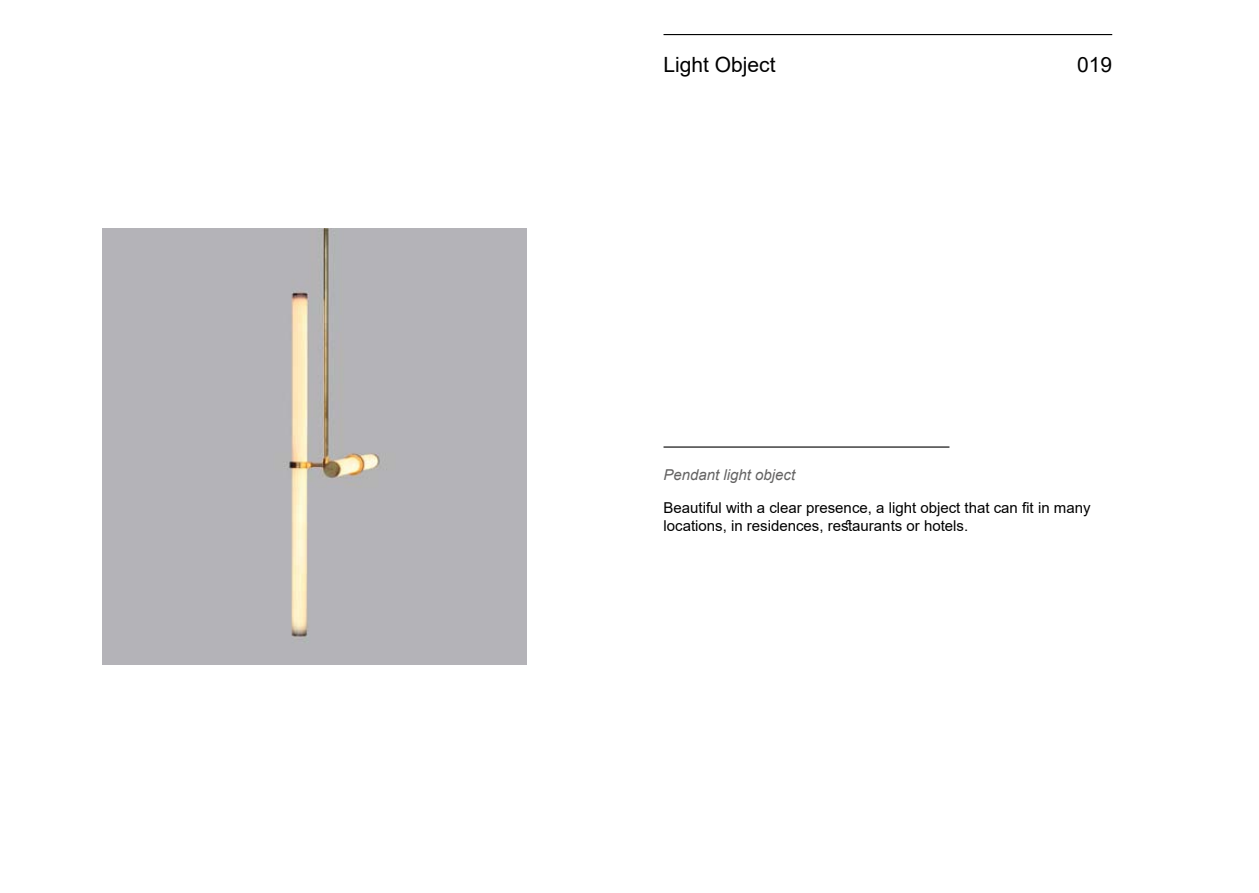
<style>
.page{position:relative;width:1259px;height:893px;background:#fff}
.page>*{position:absolute;margin:0;border:0;box-sizing:border-box;transform-origin:0 0}
.t1{font:21px "Arial";color:#000}
.t2{font:15px/18px "Arial";color:#000}
.t3{font:italic 15px "Arial";color:#646363}
</style>
<div class="page">
<div style="left:103px;top:228px;width:423px;height:437px;background:#b4b3b8"></div>
<hr style="left:663px;top:34px;width:449px;height:1px;background:#000">
<hr style="left:663px;top:446px;width:286px;height:2px;background:#000">
<h1 class="t1" style="left:663px;top:50px;width:114px">Light Object</h1>
<h1 class="t1" style="left:1077px;top:50px;width:37px">019</h1>
<p class="t3" style="left:663px;top:465px;width:133px">Pendant light object</p>
<p class="t2" style="left:663px;top:499px;width:428px">Beautiful with a clear presence, a light object that can fit in many locations, in residences, restaurants or hotels.</p>
</div>
